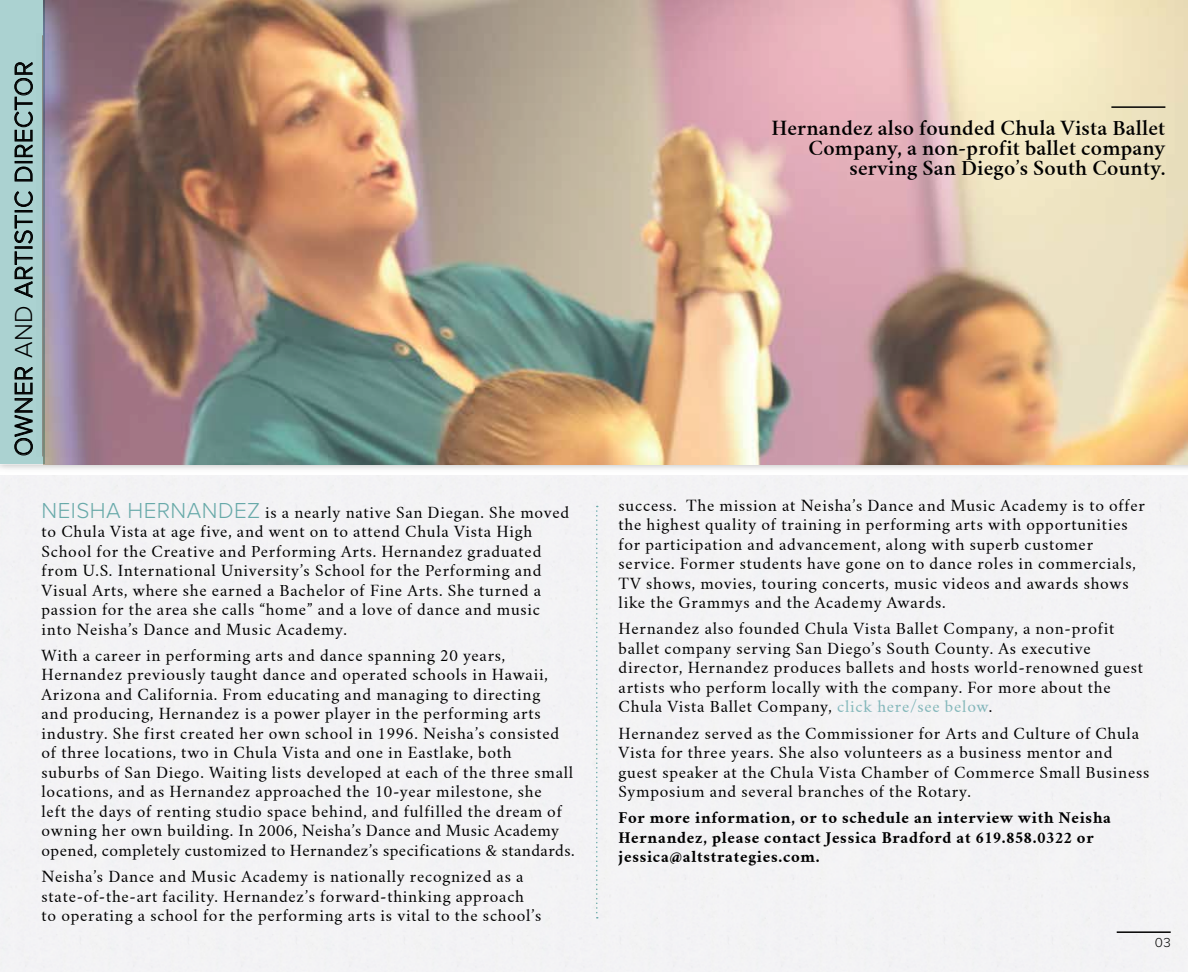
<style>
.page{position:relative;width:1188px;height:972px;background:#fff}
.page>*{position:absolute;margin:0;border:0;box-sizing:border-box;transform-origin:0 0}
.t1{font:300 25.5px "Proxima Nova";letter-spacing:.02em;color:#000}
.t2{font:600 19.5px/20.4px "Crimson Text";letter-spacing:.01em;color:#000;text-align:right}
.t3{font:15px/19.5px "Crimson Text";letter-spacing:.05em;color:#000}
.t4{font:700 15px/19.5px "Crimson Text";letter-spacing:.05em;color:#000}
.t5{font:300 13.5px "Proxima Nova";color:#000}
.s1{font-family:"Proxima Nova";font-weight:300;font-size:22.5px;color:#6eb3b1}
.s2{color:#8ac1c3}
</style>
<div class="page">
<img style="left:44px;top:0;width:1144px;height:464px">
<svg style="left:35px;top:31px;width:16px;height:430px;background:#a0aeb7"></svg>
<hr style="left:42px;top:35px;width:1px;height:421px;background:#807d71">
<svg style="left:596px;top:506px;width:2px;height:413px"></svg>
<hr style="left:1117px;top:931px;width:54px;height:2px;background:#000">
<hr style="left:1111px;top:106px;width:54px;height:2px;background:#000">
<svg style="left:14px;top:366px;width:19px;height:90px;background:#75908f"></svg>
<svg style="left:14px;top:191px;width:19px;height:107px;background:#7c9898"></svg>
<svg style="left:14px;top:62px;width:19px;height:120px;background:#789493"></svg>
<h1 class="t1" style="left:5px;top:456px;width:397px;rotate:-90deg">OWNER AND ARTISTIC DIRECTOR</h1>
<p class="t3" style="left:42px;top:502px;width:529px"><span class="s1">NEISHA HERNANDEZ</span> is a nearly native San Diegan. She moved to Chula Vista at age five, and went on to attend Chula Vista High School for the Creative and Performing Arts. Hernandez graduated from U.S. International University’s School for the Performing and Visual Arts, where she earned a Bachelor of Fine Arts. She turned a passion for the area she calls “home” and a love of dance and music into Neisha’s Dance and Music Academy.</p>
<p class="t3" style="left:42px;top:646px;width:535px">With a career in performing arts and dance spanning 20 years, Hernandez previously taught dance and operated schools in Hawaii, Arizona and California. From educating and managing to directing<br>and producing, Hernandez is a power player in the performing arts industry. She first created her own school in 1996. Neisha’s consisted of three locations, two in Chula Vista and one in Eastlake, both<br>suburbs of San Diego. Waiting lists developed at each of the three small locations, and as Hernandez approached the 10-year milestone, she<br>left the days of renting studio space behind, and fulfilled the dream of owning her own building. In 2006, Neisha’s Dance and Music Academy opened, completely customized to Hernandez’s specifications &amp; standards.</p>
<p class="t3" style="left:42px;top:867px;width:501px">Neisha’s Dance and Music Academy is nationally recognized as a state-of-the-art facility. Hernandez’s forward-thinking approach to operating a school for the performing arts is vital to the school’s</p>
<h2 class="t2" style="left:772px;top:117px;width:395px">Hernandez also founded Chula Vista Ballet<br>Company, a non-profit ballet company serving San Diego’s South County.</h2>
<p class="t3" style="left:619px;top:496px;width:528px">success. The mission at Neisha’s Dance and Music Academy is to offer the highest quality of training in performing arts with opportunities for participation and advancement, along with superb customer service. Former students have gone on to dance roles in commercials, TV shows, movies, touring concerts, music videos and awards shows like the Grammys and the Academy Awards.</p>
<p class="t3" style="left:619px;top:619px;width:526px">Hernandez also founded Chula Vista Ballet Company, a non-profit ballet company serving San Diego’s South County. As executive director, Hernandez produces ballets and hosts world-renowned guest artists who perform locally with the company. For more about the Chula Vista Ballet Company, <span class="s2">click here/see below</span>.</p>
<p class="t3" style="left:619px;top:724px;width:532px">Hernandez served as the Commissioner for Arts and Culture of Chula Vista for three years. She also volunteers as a business mentor and guest speaker at the Chula Vista Chamber of Commerce Small Business Symposium and several branches of the Rotary.</p>
<p class="t4" style="left:619px;top:808px;width:494px">For more information, or to schedule an interview with Neisha<br>Hernandez, please contact Jessica Bradford at 619.858.0322 or jessica@altstrategies.com.</p>
<p class="t5" style="left:1155px;top:932px;width:17px">03</p>
</div>
